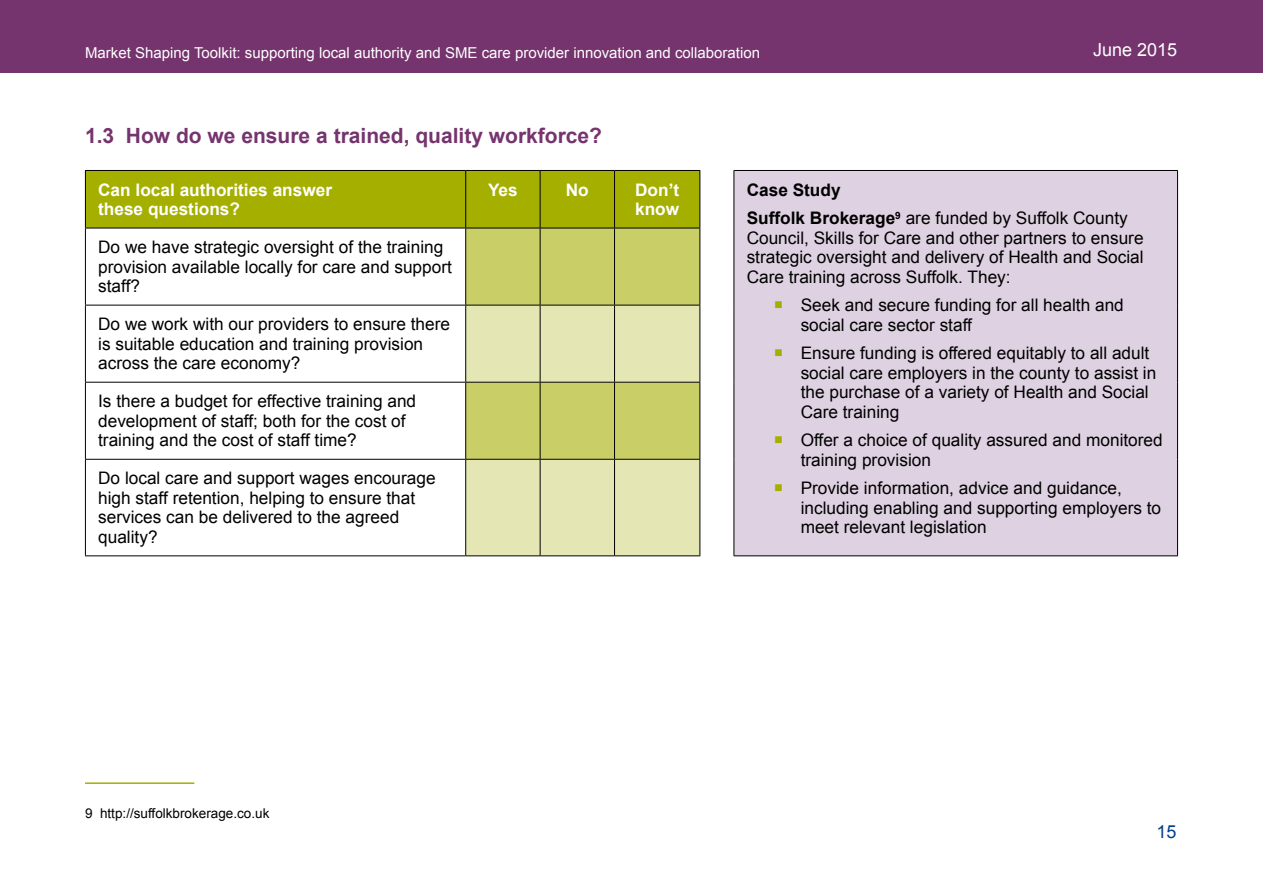
<style>
.page{position:relative;width:1263px;height:893px;background:#fff}
.page>*{position:absolute;margin:0;border:0;box-sizing:border-box;transform-origin:0 0}
.t1{font:700 21px "Arial";color:#76346e}
.t2{font:18px "Arial";color:#fff}
.t3{font:18px "Arial";color:#00408b}
.t4{font:17.25px/19.5px "Arial";color:#000}
.t5{font:700 17.25px/19.5px "Arial";color:#fff}
.t6{font:700 17.25px/28.5px "Arial";color:#000}
.t7{font:15px "Arial";color:#fff}
.t8{font:13.5px "Arial";color:#000}
.s1{font-weight:400}
.s2{color:#a4af00}
</style>
<div class="page">
<div style="left:0;top:0;width:1263px;height:72px;background:#76346e"></div>
<div style="left:86px;top:171px;width:613px;height:57px;background:#a4af00"></div>
<div style="left:734px;top:170px;width:443px;height:386px;background:#ded1e1"></div>
<svg style="left:86px;top:304px;width:379px;height:155px"></svg>
<div style="left:466px;top:229px;width:233px;height:76px;background:#c9cf66"></div>
<svg style="left:466px;top:306px;width:233px;height:249px;background:#d9dd99"></svg>
<hr style="left:85px;top:170px;width:381px;height:1px;background:#000">
<hr style="left:85px;top:171px;width:1px;height:57px;background:#000">
<hr style="left:466px;top:170px;width:74px;height:1px;background:#000">
<hr style="left:465px;top:171px;width:1px;height:57px;background:#000">
<hr style="left:540px;top:170px;width:74px;height:1px;background:#000">
<hr style="left:540px;top:171px;width:1px;height:57px;background:#000">
<hr style="left:614px;top:170px;width:86px;height:1px;background:#000">
<hr style="left:614px;top:171px;width:1px;height:57px;background:#000">
<hr style="left:699px;top:171px;width:1px;height:57px;background:#000">
<hr style="left:85px;top:228px;width:381px;height:1px;background:#000">
<hr style="left:85px;top:228px;width:1px;height:77px;background:#000">
<hr style="left:466px;top:228px;width:74px;height:1px;background:#000">
<hr style="left:465px;top:228px;width:1px;height:77px;background:#000">
<hr style="left:540px;top:228px;width:74px;height:1px;background:#000">
<hr style="left:540px;top:228px;width:1px;height:77px;background:#000">
<hr style="left:614px;top:228px;width:86px;height:1px;background:#000">
<hr style="left:614px;top:228px;width:1px;height:77px;background:#000">
<hr style="left:699px;top:228px;width:1px;height:77px;background:#000">
<hr style="left:85px;top:305px;width:381px;height:1px;background:#000">
<hr style="left:85px;top:305px;width:1px;height:77px;background:#000">
<hr style="left:466px;top:305px;width:74px;height:1px;background:#000">
<hr style="left:465px;top:305px;width:1px;height:77px;background:#000">
<hr style="left:540px;top:305px;width:74px;height:1px;background:#000">
<hr style="left:540px;top:305px;width:1px;height:77px;background:#000">
<hr style="left:614px;top:305px;width:86px;height:1px;background:#000">
<hr style="left:614px;top:305px;width:1px;height:77px;background:#000">
<hr style="left:699px;top:305px;width:1px;height:77px;background:#000">
<hr style="left:85px;top:382px;width:381px;height:1px;background:#000">
<hr style="left:85px;top:383px;width:1px;height:76px;background:#000">
<hr style="left:466px;top:382px;width:74px;height:1px;background:#000">
<hr style="left:465px;top:383px;width:1px;height:76px;background:#000">
<hr style="left:540px;top:382px;width:74px;height:1px;background:#000">
<hr style="left:540px;top:383px;width:1px;height:76px;background:#000">
<hr style="left:614px;top:382px;width:86px;height:1px;background:#000">
<hr style="left:614px;top:383px;width:1px;height:76px;background:#000">
<hr style="left:699px;top:383px;width:1px;height:76px;background:#000">
<hr style="left:85px;top:459px;width:381px;height:1px;background:#000">
<hr style="left:85px;top:460px;width:1px;height:95px;background:#000">
<hr style="left:466px;top:459px;width:74px;height:1px;background:#000">
<hr style="left:465px;top:460px;width:1px;height:95px;background:#000">
<hr style="left:540px;top:459px;width:74px;height:1px;background:#000">
<hr style="left:540px;top:460px;width:1px;height:95px;background:#000">
<hr style="left:614px;top:459px;width:86px;height:1px;background:#000">
<hr style="left:614px;top:460px;width:1px;height:95px;background:#000">
<hr style="left:699px;top:460px;width:1px;height:95px;background:#000">
<hr style="left:85px;top:555px;width:381px;height:1px;background:#000">
<hr style="left:466px;top:555px;width:74px;height:1px;background:#000">
<hr style="left:540px;top:555px;width:74px;height:1px;background:#000">
<hr style="left:614px;top:555px;width:86px;height:1px;background:#000">
<hr style="left:734px;top:170px;width:444px;height:1px;background:#000">
<hr style="left:734px;top:171px;width:1px;height:57px;background:#000">
<hr style="left:1177px;top:171px;width:1px;height:57px;background:#000">
<hr style="left:734px;top:228px;width:1px;height:77px;background:#000">
<hr style="left:1177px;top:228px;width:1px;height:77px;background:#000">
<hr style="left:734px;top:305px;width:1px;height:77px;background:#000">
<hr style="left:1177px;top:305px;width:1px;height:77px;background:#000">
<hr style="left:734px;top:382px;width:1px;height:77px;background:#000">
<hr style="left:1177px;top:382px;width:1px;height:77px;background:#000">
<hr style="left:734px;top:459px;width:1px;height:97px;background:#000">
<hr style="left:1177px;top:459px;width:1px;height:97px;background:#000">
<hr style="left:734px;top:556px;width:444px;height:1px;background:#000">
<hr style="left:85px;top:782px;width:109px;height:2px;background:#a4af00">
<p class="t7" style="left:85px;top:43px;width:677px">Market Shaping Toolkit: supporting local authority and SME care provider innovation and collaboration</p>
<p class="t2" style="left:1093px;top:38px;width:86px">June 2015</p>
<p class="t1" style="left:85px;top:122px;width:518px">1.3 How do we ensure a trained, quality workforce?</p>
<p class="t5" style="left:98px;top:181px;width:235px">Can local authorities answer these questions?</p>
<p class="t5" style="left:488px;top:181px;width:31px">Yes</p>
<p class="t5" style="left:566px;top:181px;width:24px">No</p>
<p class="t5" style="left:635px;top:181px;width:46px">Don’t know</p>
<p class="t6" style="left:747px;top:176px;width:383px">Case Study<br>Suffolk Brokerage<sup>9</sup> <span class="s1">are funded by Suffolk County</span></p>
<p class="t4" style="left:747px;top:228px;width:398px;text-align:justify">Council, Skills for Care and other partners to ensure strategic oversight and delivery of Health and Social Care training across Suffolk. They:</p>
<p class="t4" style="left:801px;top:296px;width:325px;text-indent:-27px"><span class="s2">○</span> Seek and secure funding for all health and social care sector staff</p>
<p class="t4" style="left:801px;top:344px;width:357px;text-indent:-27px"><span class="s2">○</span> Ensure funding is offered equitably to all adult social care employers in the county to assist in the purchase of a variety of Health and Social Care training</p>
<p class="t4" style="left:801px;top:431px;width:364px;text-indent:-27px"><span class="s2">○</span> Offer a choice of quality assured and monitored training provision</p>
<p class="t4" style="left:801px;top:479px;width:362px;text-indent:-27px"><span class="s2">○</span> Provide information, advice and guidance, including enabling and supporting employers to meet relevant legislation</p>
<p class="t4" style="left:98px;top:238px;width:355px">Do we have strategic oversight of the training provision available locally for care and support staff?</p>
<p class="t4" style="left:98px;top:315px;width:353px">Do we work with our providers to ensure there is suitable education and training provision across the care economy?</p>
<p class="t4" style="left:98px;top:392px;width:320px">Is there a budget for effective training and development of staff; both for the cost of training and the cost of staff time?</p>
<p class="t4" style="left:98px;top:469px;width:339px">Do local care and support wages encourage high staff retention, helping to ensure that services can be delivered to the agreed quality?</p>
<p class="t8" style="left:85px;top:804px;width:186px">9 http://suffolkbrokerage.co.uk</p>
<p class="t3" style="left:1156px;top:820px;width:22px">15</p>
</div>
